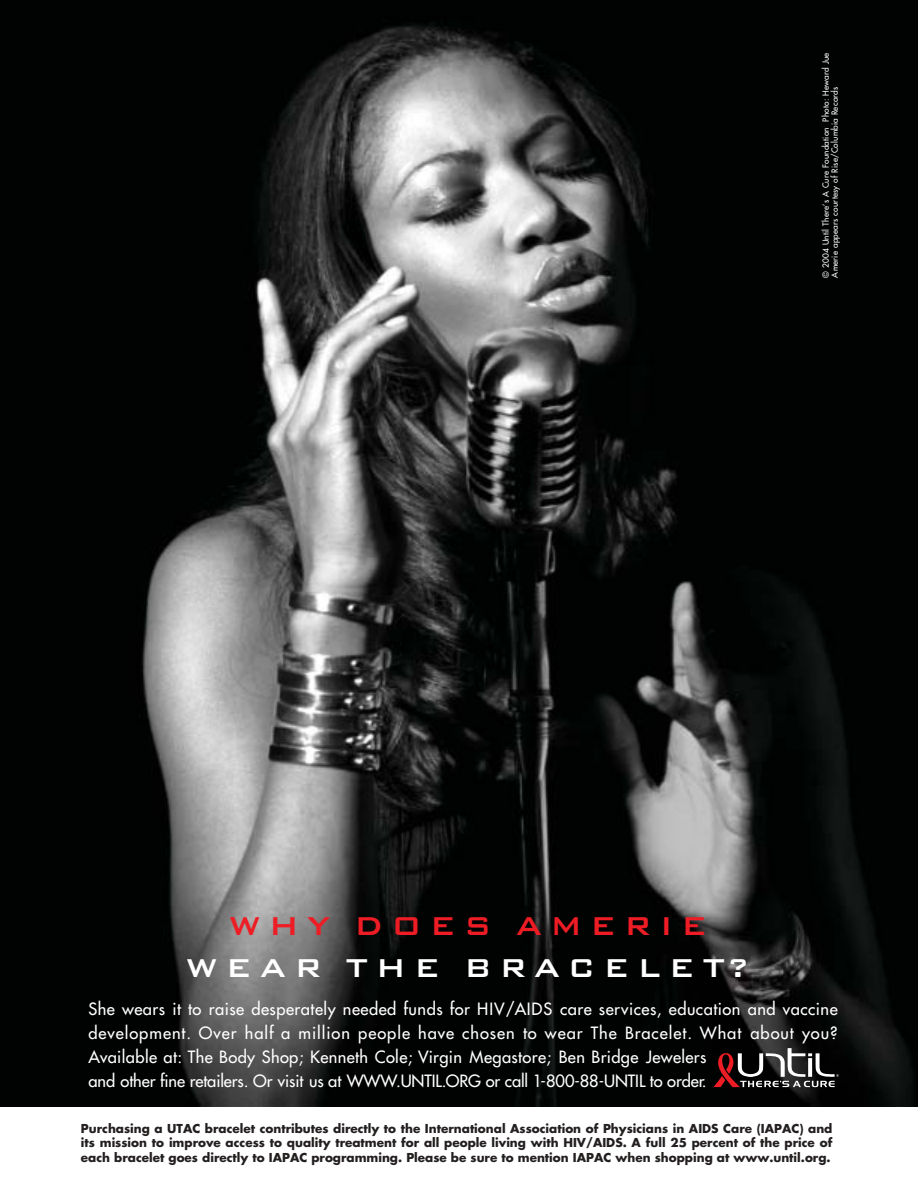
<style>
.page{position:relative;width:918px;height:1188px;background:#fff}
.page>*{position:absolute;margin:0;border:0;box-sizing:border-box;transform-origin:0 0}
.t1{font:500 34.5px "Bank Gothic BT";letter-spacing:.23em;color:#fff}
.t2{font:500 34.5px "Bank Gothic BT";letter-spacing:.23em;color:#ee1c24}
.t3{font:16.5px/24px "Futura";letter-spacing:.03em;color:#fff}
.t4{font:700 12px/14.5px "Futura";color:#231f1f;text-align:justify}
.t5{font:8.25px/9px "Futura";letter-spacing:.03em;color:#fff}
</style>
<div class="page">
<img style="left:0;top:0;width:918px;height:1106px">
<svg style="left:713px;top:1048px;width:126px;height:39px;background:#4a3d3d"></svg>
<p class="t5" style="left:822px;top:278px;width:226px;rotate:-90deg">© 2004 Until There’s A Cure Foundation Photo: Heward Jue<br>Amerie appears courtesy of Rise/Columbia Records</p>
<h1 class="t2" style="left:229px;top:903px;width:480px">WHY DOES AMERIE</h1>
<h1 class="t1" style="left:186px;top:945px;width:566px">WEAR THE BRACELET?</h1>
<p class="t3" style="left:88px;top:998px;width:751px">She wears it to raise desperately needed funds for HIV/AIDS care services, education and vaccine development. Over half a million people have chosen to wear The Bracelet. What about you?<br>Available at: The Body Shop; Kenneth Cole; Virgin Megastore; Ben Bridge Jewelers<br>and other fine retailers. Or visit us at WWW.UNTIL.ORG or call 1-800-88-UNTIL to order.</p>
<p class="t4" style="left:81px;top:1122px;width:753px">Purchasing a UTAC bracelet contributes directly to the International Association of Physicians in AIDS Care (IAPAC) and its mission to improve access to quality treatment for all people living with HIV/AIDS. A full 25 percent of the price of each bracelet goes directly to IAPAC programming. Please be sure to mention IAPAC when shopping at www.until.org.</p>
</div>
